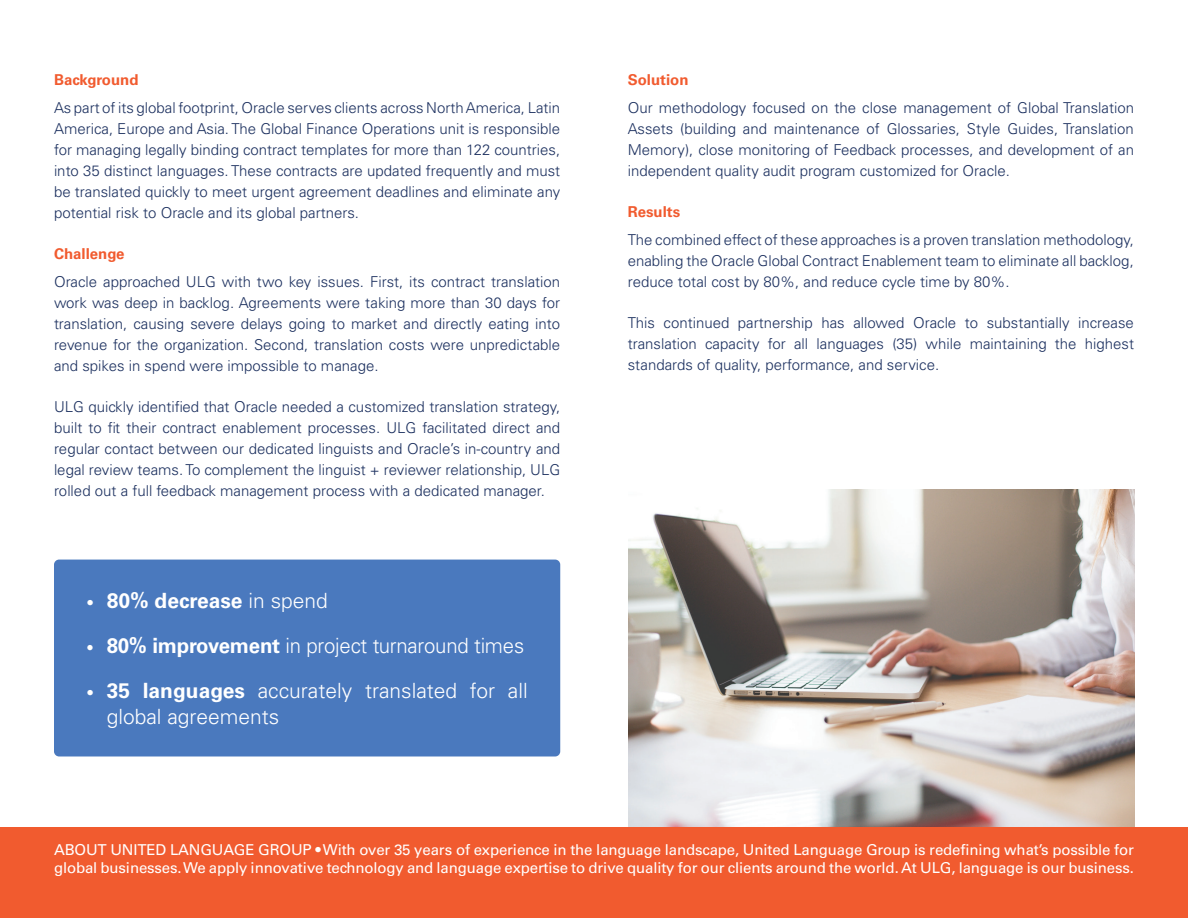
<style>
.page{position:relative;width:1188px;height:918px;background:#fff}
.page>*{position:absolute;margin:0;border:0;box-sizing:border-box;transform-origin:0 0}
.t1{font:300 21px/25.2px "Univers LT Std";color:#fff}
.t2{font:700 21px "Univers LT Std";color:#fff}
.t3{font:300 15px/21px "Univers LT Std";color:#1c305f;text-align:justify}
.t4{font:15px/18px "Univers LT Std";letter-spacing:-.01em;color:#fff}
.t5{font:700 15px "Univers LT Std";color:#f15b2f}
.s1{font-weight:300;font-size:15px}
.s2{font-weight:300}
.s3{font-size:15px}
.s4{font-weight:700}
</style>
<div class="page">
<div style="left:0;top:827px;width:1188px;height:91px;background:#f15b2f"></div>
<img style="left:628px;top:489px;width:507px;height:338px">
<div style="left:54px;top:560px;width:506px;height:196px;background:#4a79be;border-radius:5px"></div>
<p class="t5" style="left:54px;top:71px;width:86px">Background</p>
<p class="t3" style="left:54px;top:97px;width:508px">As part of its global footprint, Oracle serves clients across North America, Latin America, Europe and Asia. The Global Finance Operations unit is responsible for managing legally binding contract templates for more than 122 countries, into 35 distinct languages. These contracts are updated frequently and must be translated quickly to meet urgent agreement deadlines and eliminate any potential risk to Oracle and its global partners.</p>
<p class="t5" style="left:54px;top:245px;width:72px">Challenge</p>
<p class="t3" style="left:54px;top:271px;width:508px">Oracle approached ULG with two key issues. First, its contract translation work was deep in backlog. Agreements were taking more than 30 days for translation, causing severe delays going to market and directly eating into revenue for the organization. Second, translation costs were unpredictable and spikes in spend were impossible to manage.</p>
<p class="t3" style="left:54px;top:396px;width:508px">ULG quickly identified that Oracle needed a customized translation strategy, built to fit their contract enablement processes. ULG facilitated direct and regular contact between our dedicated linguists and Oracle’s in-country and legal review teams. To complement the linguist + reviewer relationship, ULG rolled out a full feedback management process with a dedicated manager.</p>
<h1 class="t2" style="left:86px;top:588px;width:243px"><span class="s1">•</span> 80% decrease <span class="s2">in spend</span></h1>
<h1 class="t1" style="left:86px;top:633px;width:439px"><span class="s3">•</span> <span class="s4">80% improvement</span> in project turnaround times</h1>
<h1 class="t1" style="left:107px;top:678px;width:423px;text-indent:-20px"><span class="s3">•</span> <span class="s4">35 languages</span> accurately translated for all global agreements</h1>
<p class="t5" style="left:628px;top:71px;width:62px">Solution</p>
<p class="t3" style="left:628px;top:97px;width:508px">Our methodology focused on the close management of Global Translation Assets (building and maintenance of Glossaries, Style Guides, Translation Memory), close monitoring of Feedback processes, and development of an independent quality audit program customized for Oracle.</p>
<p class="t5" style="left:628px;top:203px;width:54px">Results</p>
<p class="t3" style="left:628px;top:229px;width:508px">The combined effect of these approaches is a proven translation methodology, enabling the Oracle Global Contract Enablement team to eliminate all backlog, reduce total cost by 80%, and reduce cycle time by 80%.</p>
<p class="t3" style="left:628px;top:312px;width:508px">This continued partnership has allowed Oracle to substantially increase translation capacity for all languages (35) while maintaining the highest standards of quality, performance, and service.</p>
<p class="t4" style="left:54px;top:841px;width:1082px">ABOUT UNITED LANGUAGE GROUP • With over 35 years of experience in the language landscape, United Language Group is redefining what’s possible for global businesses. We apply innovative technology and language expertise to drive quality for our clients around the world. At ULG, language is our business.</p>
</div>
